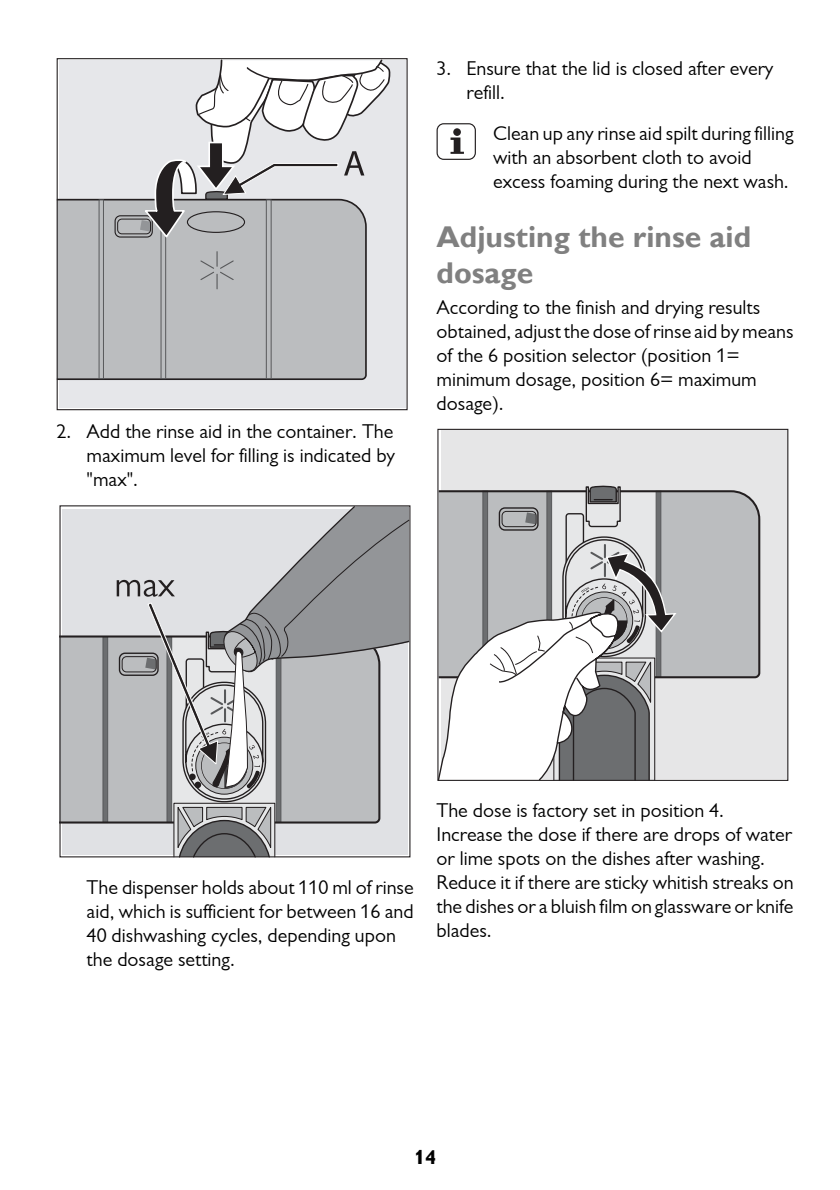
<style>
.page{position:relative;width:840px;height:1190px;background:#fff}
.page>*{position:absolute;margin:0;border:0;box-sizing:border-box;transform-origin:0 0}
.t1{font:700 30px/36px "Gill Alt One";color:#808080}
.t2{font:20px/24px "Gill Sans Alt One";color:#000}
.t3{font:700 20px "Gill Alt One";color:#000}
</style>
<div class="page">
<div style="left:59px;top:60px;width:347px;height:348px;background:#e6e7ea"></div>
<div style="left:59px;top:198px;width:308px;height:182px;background:#bbbdbf"></div>
<div style="left:115px;top:216px;width:37px;height:21px;background:#bbbdbf;border-radius:5px"></div>
<div style="left:115px;top:215px;width:38px;height:23px;border:1px solid #231f20;border-radius:5px"></div>
<div style="left:117px;top:219px;width:34px;height:15px;border:1px solid #231f20;border-radius:4px"></div>
<svg style="left:199px;top:251px;width:36px;height:39px"></svg>
<hr style="left:99px;top:200px;width:4px;height:179px;background:#bbbdbf">
<div style="left:99px;top:199px;width:5px;height:180px;border:1px solid #58595b"></div>
<div style="left:161px;top:200px;width:5px;height:179px;background:#bbbdbf"></div>
<div style="left:161px;top:199px;width:5px;height:180px;border:1px solid #58595b"></div>
<div style="left:266px;top:200px;width:5px;height:179px;background:#bbbdbf"></div>
<div style="left:266px;top:199px;width:6px;height:180px;border:1px solid #58595b"></div>
<svg style="left:140px;top:60px;width:251px;height:179px"></svg>
<div style="left:57px;top:58px;width:351px;height:352px;border:1px solid #231f20"></div>
<div style="left:62px;top:509px;width:345px;height:345px;background:#e0e1e4"></div>
<svg style="left:61px;top:635px;width:56px;height:189px;background:#aeb0b2"></svg>
<svg style="left:117px;top:505px;width:294px;height:353px"></svg>
<svg style="left:437px;top:123px;width:39px;height:37px"></svg>
<div style="left:438px;top:124px;width:37px;height:35px;background:#fff;border-radius:6px"></div>
<svg style="left:451px;top:138px;width:13px;height:16px"></svg>
<div style="left:453px;top:128px;width:8px;height:8px;background:#231f20;border-radius:50%"></div>
<div style="left:441px;top:430px;width:346px;height:349px;background:#e6e6e7"></div>
<svg style="left:439px;top:485px;width:320px;height:294px"></svg>
<div style="left:437px;top:429px;width:351px;height:352px;border:1px solid #231f20"></div>
<p class="t2" style="left:87px;top:419px;width:310px;text-align:justify;text-indent:-30px">2. Add the rinse aid in the container. The maximum level for filling is indicated by "max".</p>
<p class="t2" style="left:467px;top:56px;width:309px;text-indent:-30px">3. Ensure that the lid is closed after every refill.</p>
<p class="t2" style="left:493px;top:121px;width:302px">Clean up any rinse aid spilt during filling with an absorbent cloth to avoid excess foaming during the next wash.</p>
<h1 class="t1" style="left:437px;top:219px;width:316px">Adjusting the rinse aid dosage</h1>
<p class="t2" style="left:437px;top:295px;width:359px">According to the finish and drying results obtained, adjust the dose of rinse aid by means of the 6 position selector (position 1= minimum dosage, position 6= maximum dosage).</p>
<p class="t2" style="left:87px;top:875px;width:329px">The dispenser holds about 110 ml of rinse aid, which is sufficient for between 16 and 40 dishwashing cycles, depending upon the dosage setting.</p>
<p class="t2" style="left:437px;top:798px;width:359px">The dose is factory set in position 4.<br>Increase the dose if there are drops of water or lime spots on the dishes after washing.<br>Reduce it if there are sticky whitish streaks on the dishes or a bluish film on glassware or knife blades.</p>
<p class="t3" style="left:414px;top:1145px;width:24px">14</p>
</div>
